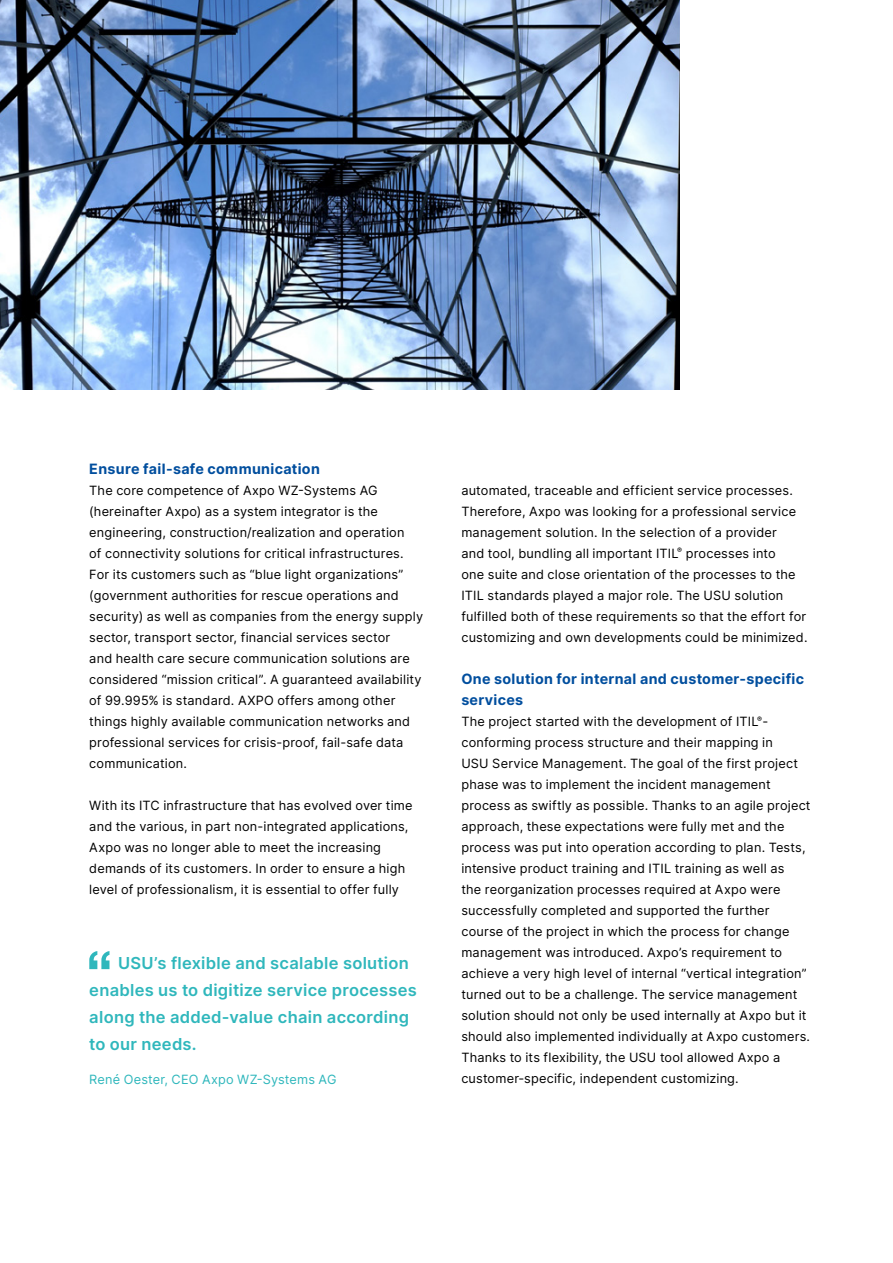
<style>
.page{position:relative;width:893px;height:1263px;background:#fff}
.page>*{position:absolute;margin:0;border:0;box-sizing:border-box;transform-origin:0 0}
.t1{font:600 16.5px/27px "Inter";letter-spacing:.015em;color:#2fb7bc}
.t2{font:700 14.25px/21px "Inter";letter-spacing:.025em;color:#004e9e}
.t3{font:12.75px/21px "Inter";letter-spacing:.015em;color:#000}
.t4{font:12.75px "Inter";letter-spacing:.015em;color:#2fb7bc}
</style>
<div class="page">
<img style="left:0;top:0;width:680px;height:390px">
<svg style="left:89px;top:951px;width:20px;height:18px"></svg>
<p class="t2" style="left:89px;top:458px;width:232px">Ensure fail-safe communication</p>
<p class="t3" style="left:89px;top:479px;width:335px">The core competence of Axpo WZ-Systems AG (hereinafter Axpo) as a system integrator is the engineering, construction/realization and operation<br>of connectivity solutions for critical infrastructures.<br>For its customers such as “blue light organizations” (government authorities for rescue operations and security) as well as companies from the energy supply sector, transport sector, financial services sector<br>and health care secure communication solutions are considered “mission critical”. A guaranteed availability of 99.995% is standard. AXPO offers among other things highly available communication networks and professional services for crisis-proof, fail-safe data communication.</p>
<p class="t3" style="left:89px;top:794px;width:325px">With its ITC infrastructure that has evolved over time and the various, in part non-integrated applications, Axpo was no longer able to meet the increasing demands of its customers. In order to ensure a high level of professionalism, it is essential to offer fully</p>
<p class="t1" style="left:89px;top:949px;width:329px;text-indent:29px">USU’s flexible and scalable solution enables us to digitize service processes along the added-value chain according to our needs.</p>
<p class="t4" style="left:89px;top:1070px;width:249px">René Oester, CEO Axpo WZ-Systems AG</p>
<p class="t3" style="left:461px;top:479px;width:348px">automated, traceable and efficient service processes.<br>Therefore, Axpo was looking for a professional service management solution. In the selection of a provider<br>and tool, bundling all important ITIL<sup>®</sup> processes into<br>one suite and close orientation of the processes to the ITIL standards played a major role. The USU solution fulfilled both of these requirements so that the effort for customizing and own developments could be minimized.</p>
<p class="t2" style="left:461px;top:668px;width:344px">One solution for internal and customer-specific services</p>
<p class="t3" style="left:461px;top:710px;width:351px">The project started with the development of ITIL<sup>®</sup>- conforming process structure and their mapping in<br>USU Service Management. The goal of the first project phase was to implement the incident management process as swiftly as possible. Thanks to an agile project approach, these expectations were fully met and the process was put into operation according to plan. Tests, intensive product training and ITIL training as well as<br>the reorganization processes required at Axpo were successfully completed and supported the further course of the project in which the process for change management was introduced. Axpo’s requirement to achieve a very high level of internal “vertical integration” turned out to be a challenge. The service management solution should not only be used internally at Axpo but it should also implemented individually at Axpo customers.<br>Thanks to its flexibility, the USU tool allowed Axpo a customer-specific, independent customizing.</p>
</div>
